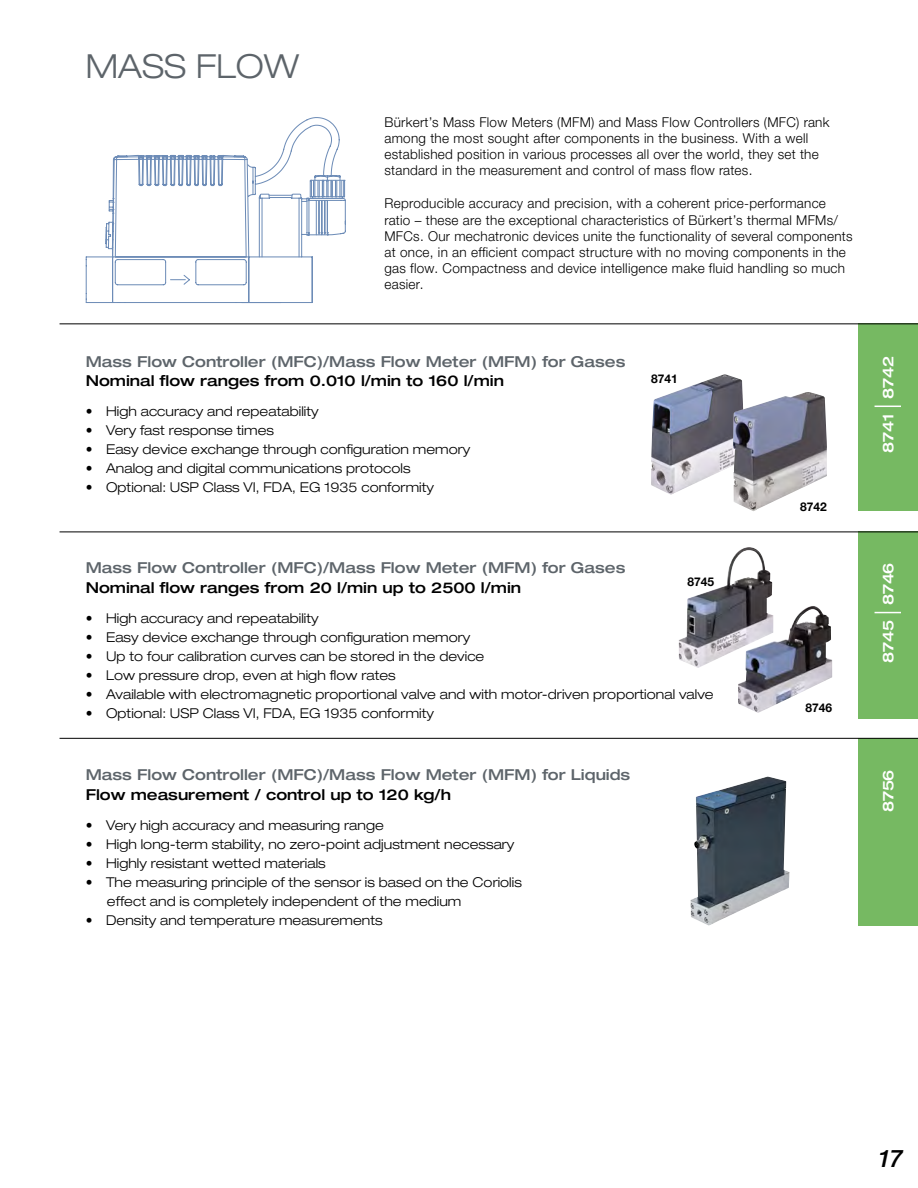
<style>
.page{position:relative;width:918px;height:1188px;background:#fff}
.page>*{position:absolute;margin:0;border:0;box-sizing:border-box;transform-origin:0 0}
.t1{font:300 expanded 33px "Helvetica Neue LTW1 G";color:#5d646a}
.t2{font:italic 500 24px "Helvetica Neue LTW1 G";color:#000}
.t3{font:500 expanded 15px "Helvetica Neue LTW1 G";color:#5d646a}
.t4{font:500 expanded 15px "Helvetica Neue LTW1 G";color:#000}
.t5{font:500 expanded 15px "Helvetica Neue LTW1 G";letter-spacing:-.015em;color:#fff}
.t6{font:300 expanded 13.5px/19px "Helvetica Neue LTW1 G";letter-spacing:.005em;color:#000}
.t7{font:300 13.5px/16.2px "Helvetica Neue LTW1 G";letter-spacing:.02em;color:#000}
.t8{font:700 12px "Helvetica Neue LTW1 G";color:#000}
.s1{font-stretch:normal}
</style>
<div class="page">
<div style="left:858px;top:324px;width:60px;height:187px;background:#76b962"></div>
<div style="left:858px;top:531px;width:60px;height:188px;background:#76b962"></div>
<div style="left:858px;top:738px;width:60px;height:188px;background:#76b962"></div>
<svg style="left:85px;top:117px;width:255px;height:187px"></svg>
<svg style="left:170px;top:279px;width:15px;height:1px"></svg>
<svg style="left:108px;top:154px;width:238px;height:104px"></svg>
<hr style="left:259px;top:198px;width:1px;height:59px;background:#6d8cb7">
<img style="left:679px;top:547px;width:94px;height:121px">
<img style="left:651px;top:374px;width:92px;height:121px">
<img style="left:733px;top:392px;width:94px;height:119px">
<img style="left:738px;top:606px;width:94px;height:107px">
<img style="left:691px;top:777px;width:98px;height:149px">
<svg style="left:875px;top:612px;width:26px;height:1px"></svg>
<svg style="left:875px;top:406px;width:26px;height:1px"></svg>
<hr style="left:60px;top:532px;width:858px;height:1px;background:#000">
<hr style="left:60px;top:738px;width:858px;height:1px;background:#000">
<hr style="left:60px;top:323px;width:858px;height:1px;background:#000">
<h1 class="t1" style="left:86px;top:46px;width:215px">MASS FLOW</h1>
<p class="t7" style="left:384px;top:114px;width:447px">Bürkert’s Mass Flow Meters (MFM) and Mass Flow Controllers (MFC) rank among the most sought after components in the business. With a well established position in various processes all over the world, they set the standard in the measurement and control of mass flow rates.</p>
<p class="t7" style="left:384px;top:195px;width:470px">Reproducible accuracy and precision, with a coherent price-performance ratio – these are the exceptional characteristics of Bürkert’s thermal MFMs/ MFCs. Our mechatronic devices unite the functionality of several components at once, in an efficient compact structure with no moving components in the gas flow. Compactness and device intelligence make fluid handling so much easier.</p>
<p class="t3" style="left:86px;top:352px;width:541px">Mass Flow Controller (MFC)/Mass Flow Meter (MFM) for Gases</p>
<p class="t4" style="left:86px;top:371px;width:420px">Nominal flow ranges from 0.010 l/min to 160 l/min</p>
<p class="t6" style="left:86px;top:402px;width:234px"><span class="s1">•</span> High accuracy and repeatability</p>
<p class="t6" style="left:86px;top:421px;width:190px"><span class="s1">•</span> Very fast response times</p>
<p class="t6" style="left:86px;top:440px;width:386px"><span class="s1">•</span> Easy device exchange through configuration memory</p>
<p class="t6" style="left:86px;top:459px;width:326px"><span class="s1">•</span> Analog and digital communications protocols</p>
<p class="t6" style="left:86px;top:478px;width:350px"><span class="s1">•</span> Optional: USP Class VI, FDA, EG 1935 conformity</p>
<p class="t8" style="left:651px;top:371px;width:28px">8741</p>
<p class="t3" style="left:86px;top:558px;width:541px">Mass Flow Controller (MFC)/Mass Flow Meter (MFM) for Gases</p>
<p class="t4" style="left:86px;top:578px;width:437px">Nominal flow ranges from 20 l/min up to 2500 l/min</p>
<p class="t6" style="left:86px;top:608px;width:234px"><span class="s1">•</span> High accuracy and repeatability</p>
<p class="t6" style="left:86px;top:627px;width:386px"><span class="s1">•</span> Easy device exchange through configuration memory</p>
<p class="t6" style="left:86px;top:646px;width:400px"><span class="s1">•</span> Up to four calibration curves can be stored in the device</p>
<p class="t6" style="left:86px;top:665px;width:312px"><span class="s1">•</span> Low pressure drop, even at high flow rates</p>
<p class="t6" style="left:86px;top:684px;width:629px"><span class="s1">•</span> Available with electromagnetic proportional valve and with motor-driven proportional valve</p>
<p class="t6" style="left:86px;top:703px;width:350px"><span class="s1">•</span> Optional: USP Class VI, FDA, EG 1935 conformity</p>
<p class="t8" style="left:688px;top:574px;width:28px">8745</p>
<p class="t3" style="left:86px;top:765px;width:546px">Mass Flow Controller (MFC)/Mass Flow Meter (MFM) for Liquids</p>
<p class="t4" style="left:86px;top:785px;width:367px">Flow measurement / control up to 120 kg/h</p>
<p class="t6" style="left:86px;top:815px;width:300px"><span class="s1">•</span> Very high accuracy and measuring range</p>
<p class="t6" style="left:86px;top:834px;width:430px"><span class="s1">•</span> High long-term stability, no zero-point adjustment necessary</p>
<p class="t6" style="left:86px;top:853px;width:242px"><span class="s1">•</span> Highly resistant wetted materials</p>
<p class="t6" style="left:107px;top:872px;width:416px;text-indent:-21px"><span class="s1">•</span> The measuring principle of the sensor is based on the Coriolis effect and is completely independent of the medium</p>
<p class="t6" style="left:86px;top:910px;width:298px"><span class="s1">•</span> Density and temperature measurements</p>
<p class="t8" style="left:800px;top:499px;width:28px">8742</p>
<p class="t8" style="left:806px;top:701px;width:28px">8746</p>
<p class="t5" style="left:879px;top:453px;width:98px;rotate:-90deg">8741 8742</p>
<p class="t5" style="left:879px;top:663px;width:102px;rotate:-90deg">8745 8746</p>
<p class="t5" style="left:879px;top:812px;width:44px;rotate:-90deg">8756</p>
<h2 class="t2" style="left:877px;top:1144px;width:26px">17</h2>
</div>
